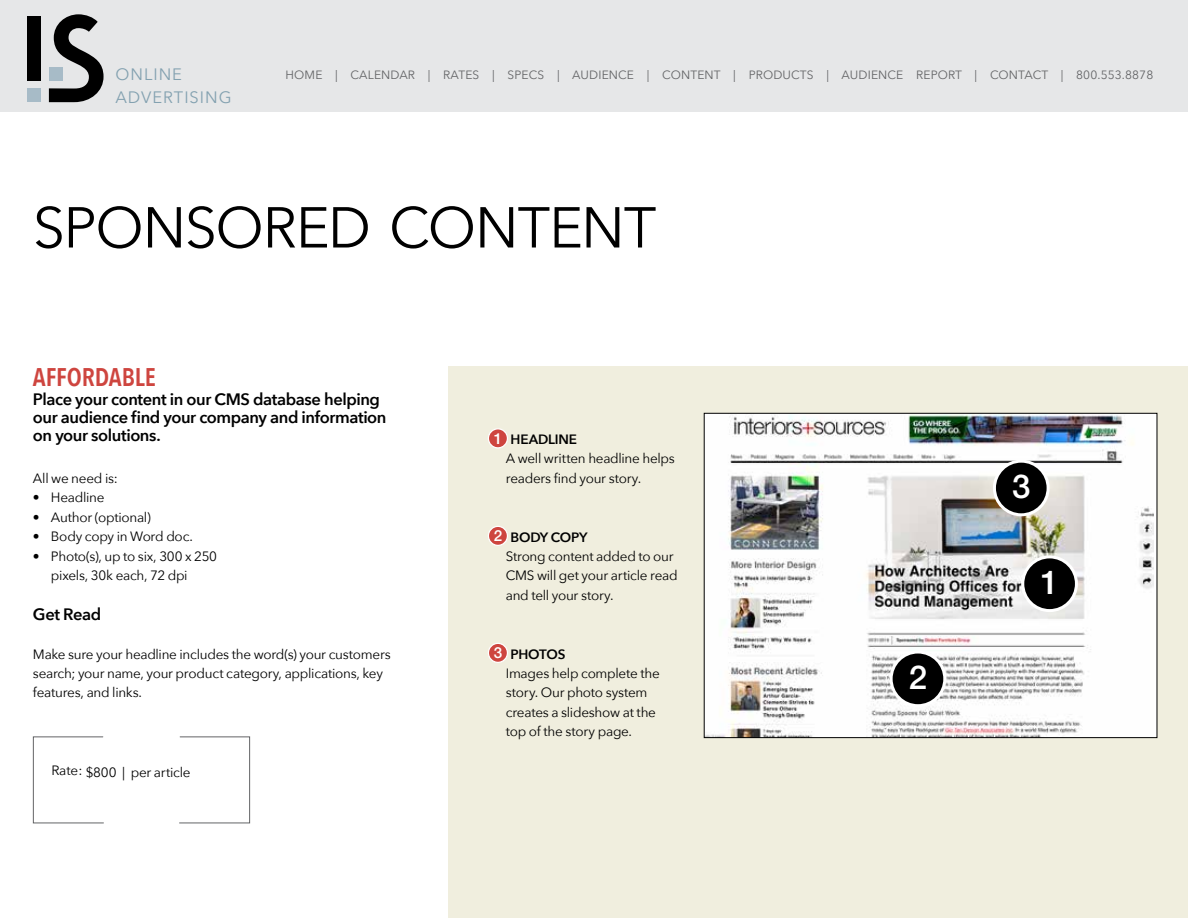
<style>
.page{position:relative;width:1188px;height:918px;background:#fff}
.page>*{position:absolute;margin:0;border:0;box-sizing:border-box;transform-origin:0 0}
.t1{font:57px "Avenir Next";letter-spacing:-.02em;color:#000}
.t2{font:500 33px "Helvetica Neue LT Std";color:#fff}
.t3{font:600 25.5px "Avenir Next Condensed";letter-spacing:-.005em;color:#ce453f}
.t4{font:600 16.5px/18px "Avenir Next";letter-spacing:-.025em;color:#000}
.t5{font:16.5px/22.8px "Avenir Next";letter-spacing:.06em;color:#83a1b0}
.t6{font:13.5px/19.5px "Avenir Next";letter-spacing:-.02em;color:#000}
.t7{font:12px "Avenir Next";letter-spacing:.01em;color:#636466}
.s1{font-family:"Helvetica Neue LT Std";font-weight:500;font-size:15.3px;color:#fff}
.s2{font-weight:600}
</style>
<div class="page">
<div style="left:0;top:0;width:1188px;height:111px;background:#e6e7e8"></div>
<div style="left:27px;top:88px;width:14px;height:14px;background:#a7bbc7"></div>
<div style="left:27px;top:17px;width:14px;height:64px;background:#000"></div>
<svg style="left:49px;top:14px;width:55px;height:88px"></svg>
<div style="left:448px;top:366px;width:740px;height:552px;background:#f0eede"></div>
<div style="left:488px;top:429px;width:19px;height:19px;background:#ce453f;border-radius:50%"></div>
<div style="left:488px;top:428px;width:20px;height:20px;border:1px solid #fff;border-radius:50%"></div>
<div style="left:488px;top:526px;width:19px;height:19px;background:#ce453f;border-radius:50%"></div>
<div style="left:488px;top:526px;width:20px;height:20px;border:1px solid #fff;border-radius:50%"></div>
<div style="left:488px;top:643px;width:19px;height:19px;background:#ce453f;border-radius:50%"></div>
<div style="left:488px;top:643px;width:20px;height:20px;border:1px solid #fff;border-radius:50%"></div>
<img style="left:706px;top:415px;width:447px;height:321px">
<div style="left:704px;top:413px;width:453px;height:325px;border:1px solid #000"></div>
<div style="left:1023px;top:557px;width:53px;height:54px;background:#000;border-radius:50%"></div>
<div style="left:1021px;top:555px;width:57px;height:57px;border:3px solid #fff;border-radius:50%"></div>
<div style="left:891px;top:652px;width:54px;height:54px;background:#000;border-radius:50%"></div>
<div style="left:890px;top:651px;width:56px;height:56px;border:3px solid #fff;border-radius:50%"></div>
<div style="left:994px;top:461px;width:54px;height:54px;background:#000;border-radius:50%"></div>
<div style="left:993px;top:460px;width:57px;height:56px;border:3px solid #fff;border-radius:50%"></div>
<svg style="left:33px;top:736px;width:71px;height:88px"></svg>
<svg style="left:179px;top:736px;width:71px;height:88px"></svg>
<p class="t5" style="left:115px;top:63px;width:118px">ONLINE<br>ADVERTISING</p>
<p class="t7" style="left:286px;top:64px;width:869px">HOME | CALENDAR | RATES | SPECS | AUDIENCE | CONTENT | PRODUCTS | AUDIENCE REPORT | CONTACT | 800.553.8878</p>
<h1 class="t1" style="left:33px;top:180px;width:625px">SPONSORED CONTENT</h1>
<h3 class="t3" style="left:33px;top:355px;width:125px">AFFORDABLE</h3>
<p class="t4" style="left:33px;top:390px;width:355px">Place your content in our CMS database helping our audience find your company and information on your solutions.</p>
<p class="t6" style="left:33px;top:468px;width:86px">All we need is:</p>
<p class="t6" style="left:33px;top:487px;width:73px">• Headline</p>
<p class="t6" style="left:33px;top:507px;width:119px">• Author (optional)</p>
<p class="t6" style="left:33px;top:526px;width:161px">• Body copy in Word doc.</p>
<p class="t6" style="left:51px;top:546px;width:167px;text-indent:-18px">• Photo(s), up to six, 300 x 250 pixels, 30k each, 72 dpi</p>
<p class="t4" style="left:33px;top:604px;width:70px">Get Read</p>
<p class="t6" style="left:33px;top:643px;width:359px">Make sure your headline includes the word(s) your customers search; your name, your product category, applications, key features, and links.</p>
<p class="t6" style="left:51px;top:762px;width:141px">Rate: $800 | per article</p>
<p class="t6" style="left:506px;top:429px;width:171px;text-indent:-12px"><span class="s1">1</span> <span class="s2">HEADLINE<br></span>A well written headline helps readers find your story.</p>
<p class="t6" style="left:506px;top:526px;width:173px;text-indent:-12px"><span class="s1">2</span> <span class="s2">BODY COPY<br></span>Strong content added to our<br>CMS will get your article read and tell your story.</p>
<p class="t6" style="left:506px;top:643px;width:156px;text-indent:-12px"><span class="s1">3</span> <span class="s2">PHOTOS<br></span>Images help complete the story. Our photo system creates a slideshow at the top of the story page.</p>
<h2 class="t2" style="left:909px;top:658px;width:20px">2</h2>
<h2 class="t2" style="left:1012px;top:467px;width:20px">3</h2>
<h2 class="t2" style="left:1040px;top:563px;width:20px">1</h2>
</div>
